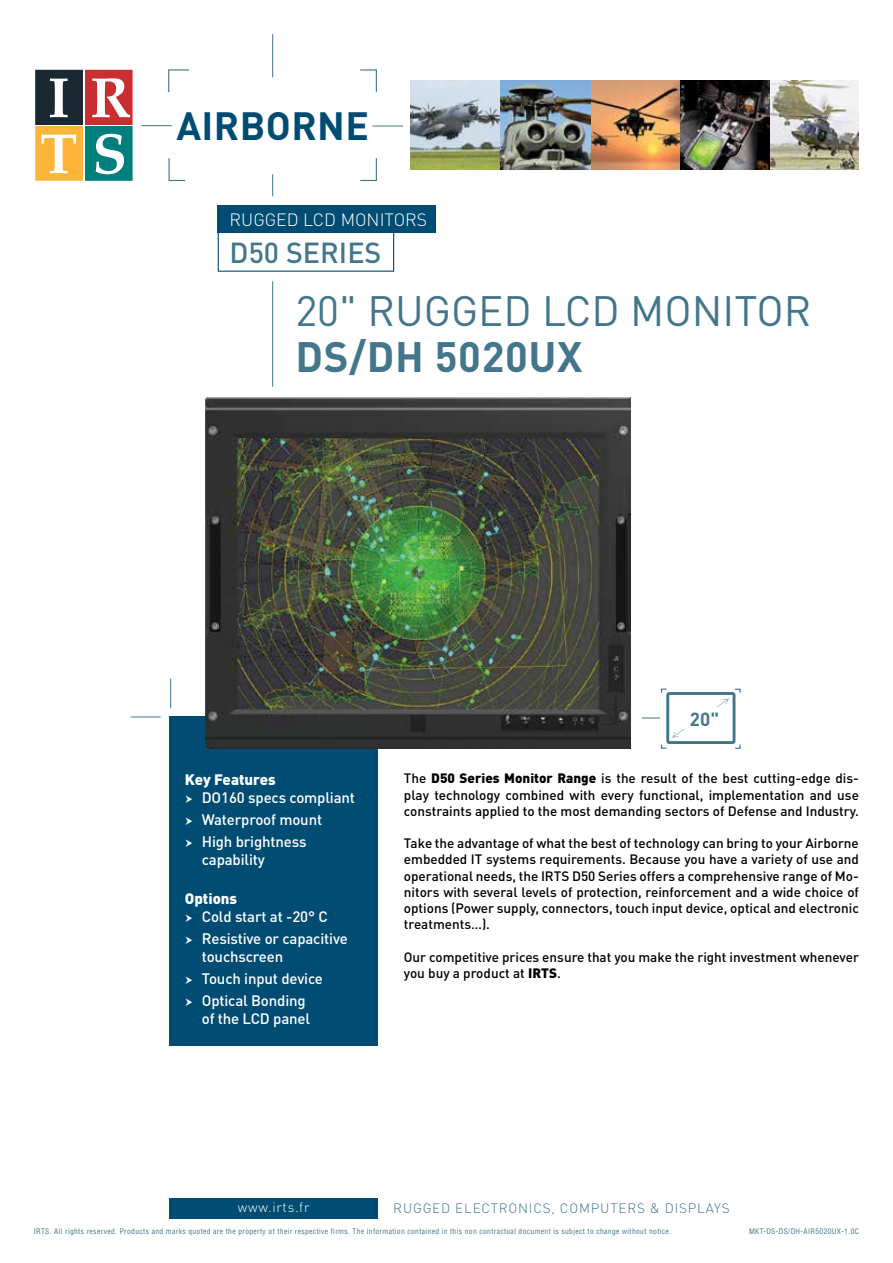
<style>
.page{position:relative;width:893px;height:1263px;background:#fff}
.page>*{position:absolute;margin:0;border:0;box-sizing:border-box;transform-origin:0 0}
.t1{font:42px "DIN Pro";color:#43768b}
.t2{font:700 42px "DIN Pro";letter-spacing:.015em;color:#43768b}
.t3{font:700 39px "DIN Pro";letter-spacing:.01em;color:#004c73}
.t4{font:500 28.65px "DIN Pro";color:#43768b}
.t5{font:700 18.9px "DIN Pro";color:#43768b}
.t6{font:300 17.7px "DIN Pro";color:#fff}
.t7{font:500 15px/22.2px "DIN Pro";letter-spacing:-.01em;color:#fff}
.t8{font:900 15px "DIN Pro";color:#fff}
.t9{font:500 13.5px/16.2px "DIN Pro";color:#000;text-align:justify}
.t10{font:300 13.5px "DIN Pro";letter-spacing:.06em;color:#43768b}
.t11{font:300 13.5px "DIN Pro";letter-spacing:.05em;color:#fff}
.t12{font:condensed 7.5px "Helvetica LT Std";letter-spacing:.05em;color:#43768b}
.s1{font-weight:900}
</style>
<div class="page">
<hr style="left:372px;top:126px;width:31px;height:1px;background:#43768b">
<div style="left:35px;top:126px;width:48px;height:55px;background:#fcb538"></div>
<div style="left:85px;top:126px;width:48px;height:55px;background:#007f7e"></div>
<div style="left:35px;top:69px;width:48px;height:56px;background:#192831"></div>
<div style="left:85px;top:69px;width:48px;height:56px;background:#c92e30"></div>
<svg style="left:50px;top:78px;width:18px;height:39px"></svg>
<svg style="left:92px;top:78px;width:38px;height:39px"></svg>
<svg style="left:41px;top:134px;width:35px;height:39px"></svg>
<svg style="left:96px;top:134px;width:28px;height:40px"></svg>
<div style="left:34px;top:68px;width:100px;height:114px;border:1px solid #fff"></div>
<hr style="left:141px;top:125px;width:31px;height:1px;background:#43768b">
<hr style="left:272px;top:34px;width:1px;height:43px;background:#43768b">
<svg style="left:168px;top:69px;width:21px;height:24px"></svg>
<svg style="left:168px;top:158px;width:18px;height:24px"></svg>
<svg style="left:360px;top:158px;width:17px;height:24px"></svg>
<svg style="left:360px;top:69px;width:17px;height:24px"></svg>
<img style="left:769px;top:80px;width:90px;height:90px">
<svg style="left:411px;top:80px;width:89px;height:90px;background:#a2aea4"></svg>
<img style="left:680px;top:80px;width:89px;height:90px">
<img style="left:590px;top:80px;width:90px;height:90px">
<img style="left:500px;top:80px;width:90px;height:90px">
<div style="left:170px;top:1198px;width:208px;height:20px;background:#004c73"></div>
<hr style="left:170px;top:678px;width:1px;height:30px;background:#43768b">
<hr style="left:131px;top:717px;width:30px;height:1px;background:#43768b">
<div style="left:170px;top:716px;width:208px;height:330px;background:#004c73"></div>
<img style="left:206px;top:397px;width:425px;height:352px">
<hr style="left:272px;top:281px;width:1px;height:106px;background:#43768b">
<div style="left:218px;top:205px;width:218px;height:28px;background:#004c73"></div>
<svg style="left:272px;top:174px;width:1px;height:22px"></svg>
<svg style="left:642px;top:718px;width:18px;height:1px"></svg>
<div style="left:666px;top:692px;width:69px;height:52px;border:3px solid #43768b;border-radius:2px"></div>
<svg style="left:672px;top:729px;width:12px;height:8px"></svg>
<svg style="left:717px;top:688px;width:24px;height:19px"></svg>
<svg style="left:660px;top:688px;width:8px;height:6px"></svg>
<svg style="left:660px;top:743px;width:8px;height:6px"></svg>
<svg style="left:734px;top:743px;width:7px;height:6px"></svg>
<h2 class="t3" style="left:176px;top:100px;width:194px">AIRBORNE</h2>
<h3 class="t6" style="left:230px;top:208px;width:199px">RUGGED LCD MONITORS</h3>
<h3 class="t4" style="left:230px;top:233px;width:153px">D50 SERIES</h3>
<h1 class="t1" style="left:295px;top:282px;width:518px">20" RUGGED LCD MONITOR</h1>
<h1 class="t2" style="left:295px;top:328px;width:289px">DS/DH 5020UX</h1>
<p class="t8" style="left:185px;top:769px;width:92px">Key Features</p>
<p class="t7" style="left:202px;top:785px;width:155px">DO160 specs compliant<br>Waterproof mount<br>High brightness</p>
<p class="t7" style="left:202px;top:848px;width:65px">capability</p>
<p class="t8" style="left:185px;top:888px;width:54px">Options</p>
<p class="t7" style="left:202px;top:904px;width:148px">Cold start at -20° C<br>Resistive or capacitive</p>
<p class="t7" style="left:202px;top:945px;width:123px">touchscreen<br>Touch input device<br>Optical Bonding</p>
<p class="t7" style="left:202px;top:1007px;width:110px">of the LCD panel</p>
<h3 class="t5" style="left:690px;top:706px;width:31px">20"</h3>
<p class="t9" style="left:404px;top:770px;width:457px">The <span class="s1">D50 Series Monitor Range</span> is the result of the best cutting-edge dis&shy;play technology combined with every functional, implementation and use constraints applied to the most demanding sectors of Defense and Industry.</p>
<p class="t9" style="left:404px;top:835px;width:457px">Take the advantage of what the best of technology can bring to your Airborne embedded IT systems requirements. Because you have a variety of use and operational needs, the IRTS D50 Series offers a comprehensive range of Mo&shy;nitors with several levels of protection, reinforcement and a wide choice of options (Power supply, connectors, touch input device, optical and electronic treatments…).</p>
<p class="t9" style="left:404px;top:948px;width:457px">Our competitive prices ensure that you make the right investment whenever you buy a product at <span class="s1">IRTS</span>.</p>
<p class="t11" style="left:238px;top:1198px;width:73px">www.irts.fr</p>
<p class="t10" style="left:393px;top:1199px;width:338px">RUGGED ELECTRONICS, COMPUTERS &amp; DISPLAYS</p>
<p class="t12" style="left:34px;top:1227px;width:639px">IRTS. All rights reserved. Products and marks quoted are the property ot their respective firms. The information contained in this non contractual document is subject to change without notice.</p>
<p class="t12" style="left:749px;top:1227px;width:111px">MKT-DS-DS/DH-AIR5020UX-1.0C</p>
</div>
